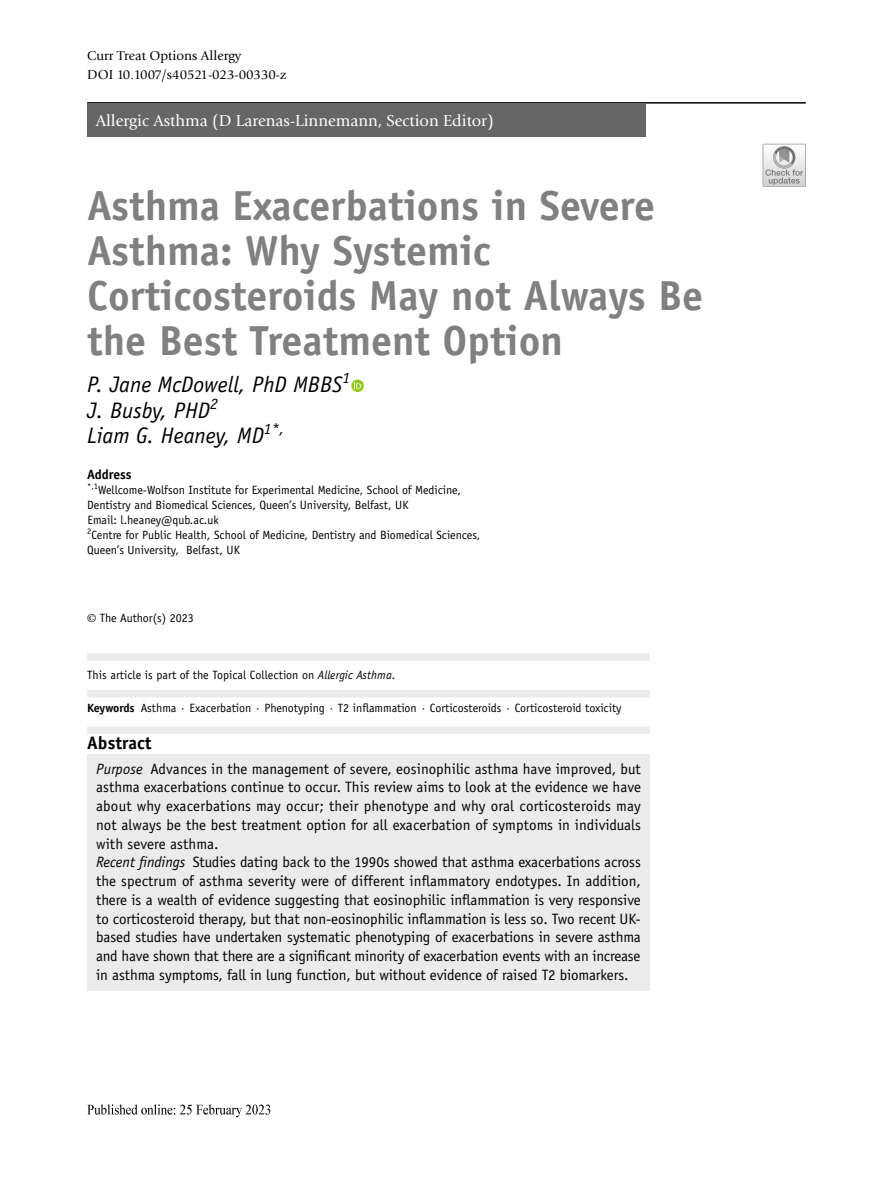
<style>
.page{position:relative;width:893px;height:1187px;background:#fff}
.page>*{position:absolute;margin:0;border:0;box-sizing:border-box;transform-origin:0 0}
.t1{font:700 42px/45px "Officina Sans";color:#808080}
.t2{font:italic 22.5px/25.5px "Officina Sans";color:#000}
.t3{font:700 18px "Officina Sans";letter-spacing:.005em;color:#000}
.t4{font:16.5px "Giovanni";color:#fff}
.t5{font:15px/18.8px "Officina Sans";letter-spacing:-.005em;color:#000}
.t6{font:13.5px/18.5px "Giovanni";color:#000}
.t7{font:700 13.5px "Officina Sans";color:#000}
.t8{font:12px/15px "Officina Sans";color:#000}
.s1{font-family:"STIX Math"}
.s2{font-style:italic}
.s3{font-weight:700}
</style>
<div class="page">
<img style="left:87px;top:1104px;width:184px;height:13px">
<hr style="left:87px;top:102px;width:719px;height:2px;background:#000">
<div style="left:87px;top:104px;width:558px;height:33px;background:#666"></div>
<div style="left:763px;top:144px;width:43px;height:43px;border:1px solid #ababac"></div>
<svg style="left:763px;top:144px;width:42px;height:42px"></svg>
<div style="left:87px;top:653px;width:563px;height:7px;background:#ebebeb"></div>
<div style="left:87px;top:690px;width:563px;height:7px;background:#ebebeb"></div>
<div style="left:87px;top:726px;width:563px;height:7px;background:#ebebeb"></div>
<div style="left:87px;top:754px;width:563px;height:105px;background:#ebebeb"></div>
<div style="left:87px;top:848px;width:563px;height:142px;background:#ebebeb"></div>
<svg style="left:351px;top:379px;width:13px;height:13px"></svg>
<svg style="left:354px;top:382px;width:7px;height:6px"></svg>
<p class="t6" style="left:87px;top:47px;width:201px">Curr Treat Options Allergy<br>DOI 10.1007/s40521-023-00330-z</p>
<p class="t4" style="left:96px;top:112px;width:400px">Allergic Asthma (D Larenas-Linnemann, Section Editor)</p>
<h1 class="t1" style="left:87px;top:183px;width:618px">Asthma Exacerbations in Severe<br>Asthma: Why Systemic<br>Corticosteroids May not Always Be the Best Treatment Option</h1>
<h2 class="t2" style="left:87px;top:372px;width:265px">P. Jane McDowell, PhD MBBS<sup>1<br></sup>J. Busby, PHD<sup>2<br></sup>Liam G. Heaney, MD<sup>1*,</sup></h2>
<p class="t7" style="left:87px;top:466px;width:46px">Address</p>
<p class="t8" style="left:87px;top:482px;width:395px"><sup>*,1</sup>Wellcome‑Wolfson Institute for Experimental Medicine, School of Medicine, Dentistry and Biomedical Sciences, Queen’s University, Belfast, UK<br>Email: l.heaney@qub.ac.uk<br><sup>2</sup>Centre for Public Health, School of Medicine, Dentistry and Biomedical Sciences, Queen’s University, Belfast, UK</p>
<p class="t8" style="left:87px;top:611px;width:108px"><span class="s1">©</span> The Author(s) 2023</p>
<p class="t8" style="left:87px;top:667px;width:310px">This article is part of the Topical Collection on <span class="s2">Allergic Asthma</span>.</p>
<p class="t8" style="left:87px;top:701px;width:536px"><span class="s3">Keywords</span> Asthma · Exacerbation · Phenotyping · T2 inflammation · Corticosteroids · Corticosteroid toxicity</p>
<p class="t3" style="left:87px;top:731px;width:66px">Abstract</p>
<p class="t5" style="left:96px;top:759px;width:546px"><span class="s2">Purpose</span> Advances in the management of severe, eosinophilic asthma have improved, but asthma exacerbations continue to occur. This review aims to look at the evidence we have about why exacerbations may occur; their phenotype and why oral corticosteroids may not always be the best treatment option for all exacerbation of symptoms in individuals with severe asthma.<br><span class="s2">Recent findings</span> Studies dating back to the 1990s showed that asthma exacerbations across the spectrum of asthma severity were of different inflammatory endotypes. In addition, there is a wealth of evidence suggesting that eosinophilic inflammation is very responsive to corticosteroid therapy, but that non-eosinophilic inflammation is less so. Two recent UK&shy;based studies have undertaken systematic phenotyping of exacerbations in severe asthma and have shown that there are a significant minority of exacerbation events with an increase in asthma symptoms, fall in lung function, but without evidence of raised T2 biomarkers.</p>
</div>
